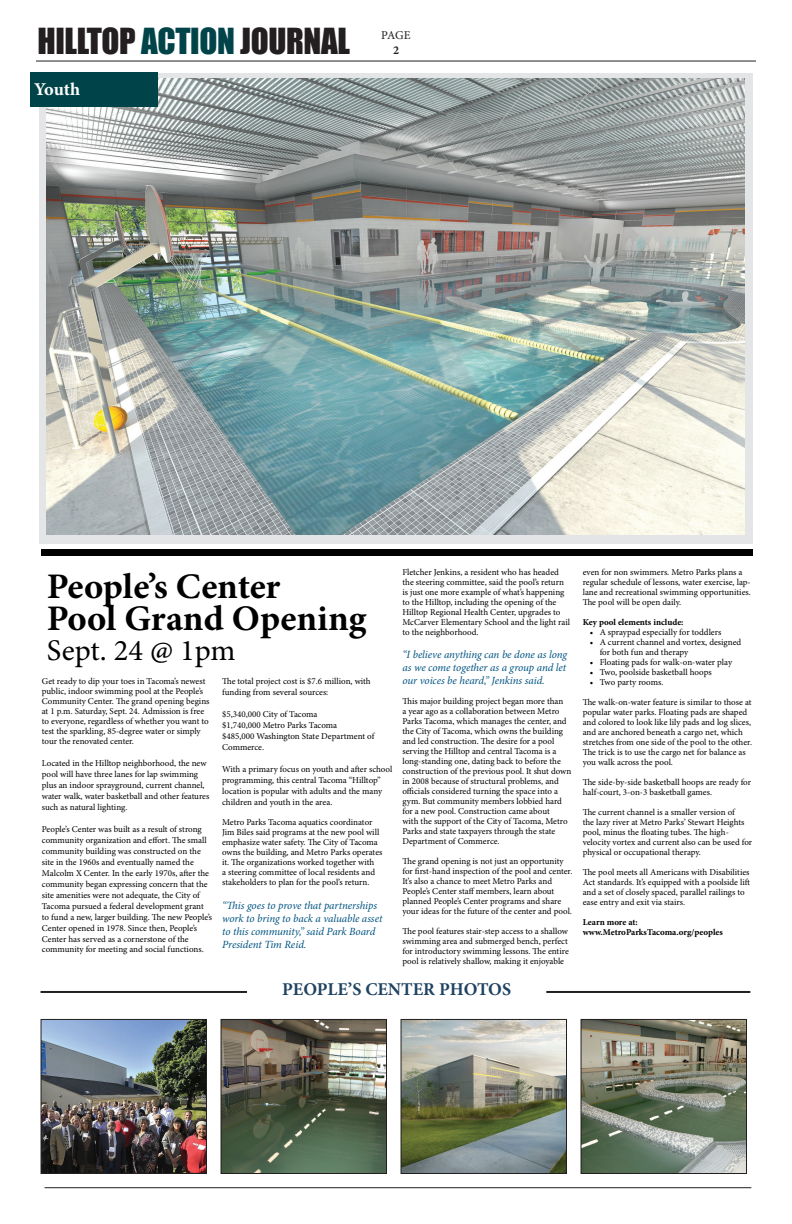
<style>
.page{position:relative;width:792px;height:1224px;background:#fff}
.page>*{position:absolute;margin:0;border:0;box-sizing:border-box;transform-origin:0 0}
.t1{font:700 36px/32px "Minion Pro";letter-spacing:-.005em;color:#000}
.t2{font:33px "Impact";letter-spacing:-.01em;color:#231f20}
.t3{font:30px "Minion Pro";color:#000}
.t4{font:700 18px "Minion Pro";color:#204362}
.t5{font:700 18px "Minion Pro";letter-spacing:-.005em;color:#fff}
.t6{font:12px "Minion Pro";color:#231f20}
.t7{font:700 12px "Minion Pro";color:#231f20}
.t8{font:italic 11px/13px "Minion Pro";letter-spacing:-.01em;color:#005482}
.t9{font:9px/10px "Minion Pro";color:#000}
.t10{font:700 9px/10px "Minion Pro";color:#000}
.s1{color:#00444a}
</style>
<div class="page">
<hr style="left:36px;top:61px;width:720px;height:1px;background:#231f20">
<div style="left:40px;top:73px;width:713px;height:470px;background:#e4e5e7"></div>
<hr style="left:45px;top:1187px;width:706px;height:1px;background:#231f20">
<img style="left:47px;top:79px;width:697px;height:456px">
<img style="left:583px;top:1021px;width:162px;height:151px">
<div style="left:581px;top:1019px;width:166px;height:155px;border:1px solid #231f20"></div>
<div style="left:41px;top:549px;width:712px;height:7px;background:#000"></div>
<hr style="left:41px;top:991px;width:709px;height:2px;background:#231f20">
<div style="left:248px;top:982px;width:298px;height:22px;background:#fff"></div>
<div style="left:30px;top:73px;width:128px;height:34px;background:#00444a"></div>
<img style="left:223px;top:1021px;width:162px;height:151px">
<div style="left:221px;top:1019px;width:166px;height:155px;border:1px solid #231f20"></div>
<img style="left:403px;top:1021px;width:162px;height:151px">
<div style="left:401px;top:1019px;width:166px;height:155px;border:1px solid #231f20"></div>
<img style="left:43px;top:1021px;width:162px;height:151px">
<div style="left:41px;top:1019px;width:166px;height:155px;border:1px solid #231f20"></div>
<h2 class="t2" style="left:38px;top:16px;width:314px">HILLTOP <span class="s1">ACTION</span> JOURNAL</h2>
<h3 class="t5" style="left:34px;top:77px;width:47px">Youth</h3>
<h3 class="t6" style="left:381px;top:27px;width:31px">PAGE</h3>
<h3 class="t7" style="left:393px;top:41px;width:7px">2</h3>
<h1 class="t1" style="left:47px;top:570px;width:321px">People’s Center<br>Pool Grand Opening</h1>
<h3 class="t3" style="left:47px;top:631px;width:190px">Sept. 24 @ 1pm</h3>
<p class="t9" style="left:42px;top:676px;width:169px">Get ready to dip your toes in Tacoma’s newest public, indoor swimming pool at the People’s Community Center. The grand opening begins at 1 p.m. Saturday, Sept. 24. Admission is free to everyone, regardless of whether you want to test the sparkling, 85-degree water or simply tour the renovated center.</p>
<p class="t9" style="left:42px;top:757px;width:169px;line-height:11px">Located in the Hilltop neighborhood, the new pool will have three lanes for lap swimming plus an indoor sprayground, current channel, water walk, water basketball and other features such as natural lighting.</p>
<p class="t9" style="left:42px;top:823px;width:172px;line-height:11px">People’s Center was built as a result of strong community organization and effort. The small community building was constructed on the site in the 1960s and eventually named the Malcolm X Center. In the early 1970s, after the community began expressing concern that the site amenities were not adequate, the City of Tacoma pursued a federal development grant to fund a new, larger building. The new People’s Center opened in 1978. Since then, People’s Center has served as a cornerstone of the community for meeting and social functions.</p>
<p class="t9" style="left:222px;top:676px;width:150px;line-height:11px">The total project cost is $7.6 million, with funding from several sources:</p>
<p class="t9" style="left:222px;top:709px;width:154px;line-height:11px">$5,340,000 City of Tacoma<br>$1,740,000 Metro Parks Tacoma<br>$485,000 Washington State Department of<br>Commerce.</p>
<p class="t9" style="left:222px;top:764px;width:172px;line-height:11px">With a primary focus on youth and after school programming, this central Tacoma “Hilltop” location is popular with adults and the many children and youth in the area.</p>
<p class="t9" style="left:222px;top:818px;width:162px">Metro Parks Tacoma aquatics coordinator Jim Biles said programs at the new pool will emphasize water safety. The City of Tacoma owns the building, and Metro Parks operates it. The organizations worked together with<br>a steering committee of local residents and stakeholders to plan for the pool’s return.</p>
<p class="t8" style="left:222px;top:899px;width:162px">“This goes to prove that partnerships work to bring to back a valuable asset to this community,” said Park Board<br>President Tim Reid.</p>
<p class="t9" style="left:402px;top:568px;width:169px">Fletcher Jenkins, a resident who has headed the steering committee, said the pool’s return is just one more example of what’s happening to the Hilltop, including the opening of the Hilltop Regional Health Center, upgrades to McCarver Elementary School and the light rail to the neighborhood.</p>
<p class="t8" style="left:402px;top:648px;width:166px;text-align:justify">“I believe anything can be done as long as we come together as a group and let our voices be heard,” Jenkins said.</p>
<p class="t9" style="left:402px;top:697px;width:170px">This major building project began more than<br>a year ago as a collaboration between Metro Parks Tacoma, which manages the center, and the City of Tacoma, which owns the building and led construction. The desire for a pool serving the Hilltop and central Tacoma is a long-standing one, dating back to before the construction of the previous pool. It shut down in 2008 because of structural problems, and officials considered turning the space into a gym. But community members lobbied hard for a new pool. Construction came about<br>with the support of the City of Tacoma, Metro Parks and state taxpayers through the state Department of Commerce.</p>
<p class="t9" style="left:402px;top:856px;width:172px">The grand opening is not just an opportunity for first-hand inspection of the pool and center.<br>It’s also a chance to meet Metro Parks and People’s Center staff members, learn about planned People’s Center programs and share your ideas for the future of the center and pool.</p>
<p class="t9" style="left:402px;top:926px;width:168px;text-align:justify">The pool features stair-step access to a shallow swimming area and submerged bench, perfect for introductory swimming lessons. The entire pool is relatively shallow, making it enjoyable</p>
<h3 class="t4" style="left:282px;top:977px;width:230px">PEOPLE’S CENTER PHOTOS</h3>
<p class="t9" style="left:583px;top:567px;width:170px">even for non swimmers. Metro Parks plans a regular schedule of lessons, water exercise, lap&shy;lane and recreational swimming opportunities.<br>The pool will be open daily.</p>
<p class="t10" style="left:583px;top:617px;width:102px">Key pool elements include:</p>
<p class="t9" style="left:590px;top:627px;width:133px">• A spraypad especially for toddlers</p>
<p class="t9" style="left:600px;top:637px;width:143px;text-indent:-10px">• A current channel and vortex, designed for both fun and therapy</p>
<p class="t9" style="left:590px;top:657px;width:144px">• Floating pads for walk-on-water play</p>
<p class="t9" style="left:590px;top:667px;width:123px">• Two, poolside basketball hoops</p>
<p class="t9" style="left:590px;top:677px;width:75px">• Two party rooms.</p>
<p class="t9" style="left:583px;top:697px;width:171px">The walk-on-water feature is similar to those at popular water parks. Floating pads are shaped and colored to look like lily pads and log slices, and are anchored beneath a cargo net, which stretches from one side of the pool to the other.<br>The trick is to use the cargo net for balance as you walk across the pool.</p>
<p class="t9" style="left:583px;top:777px;width:170px">The side-by-side basketball hoops are ready for half-court, 3-on-3 basketball games.</p>
<p class="t9" style="left:583px;top:807px;width:171px">The current channel is a smaller version of<br>the lazy river at Metro Parks’ Stewart Heights pool, minus the floating tubes. The high&shy;velocity vortex and current also can be used for physical or occupational therapy.</p>
<p class="t9" style="left:583px;top:867px;width:169px">The pool meets all Americans with Disabilities Act standards. It’s equipped with a poolside lift and a set of closely spaced, parallel railings to ease entry and exit via stairs.</p>
<p class="t10" style="left:583px;top:917px;width:142px">Learn more at: www.MetroParksTacoma.org/peoples</p>
</div>
